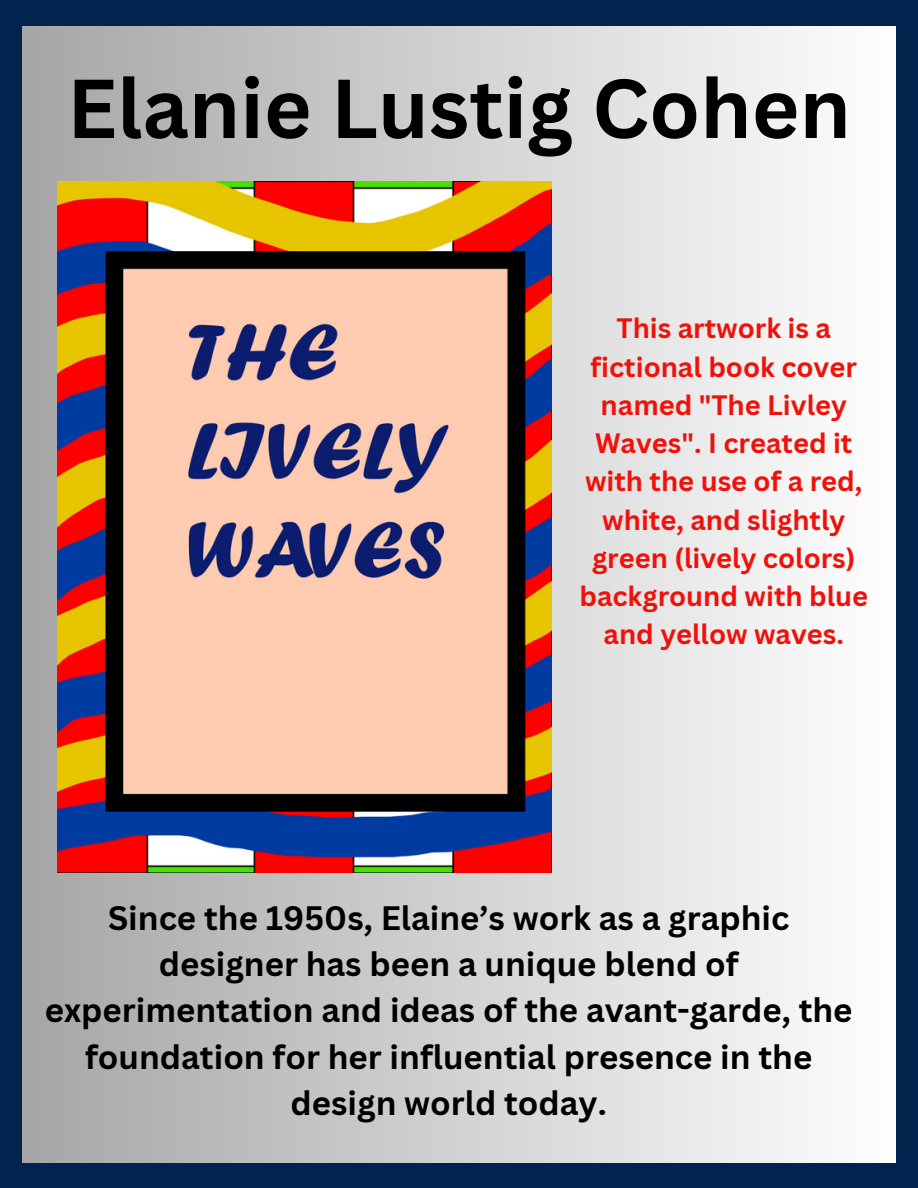
<style>
.page{position:relative;width:918px;height:1188px;background:#00244e}
.page>*{position:absolute;margin:0;border:0;box-sizing:border-box;transform-origin:0 0}
.t1{font:700 81.6px "Canva Sans";color:#000}
.t2{font:700 33px/46.2px "Canva Sans";color:#000;text-align:center}
.t3{font:700 27.3px/38.2px "Canva Sans";color:#ef120a;text-align:center}
</style>
<div class="page">
<div style="left:23px;top:27px;width:872px;height:1136px;background:linear-gradient(to right,#a6a6a6,#fefefe)"></div>
<img style="left:57px;top:181px;width:494px;height:692px">
<h1 class="t1" style="left:67px;top:51px;width:785px">Elanie Lustig Cohen</h1>
<p class="t3" style="left:579px;top:309px;width:290px">This artwork is a fictional book cover named "The Livley<br>Waves". I created it with the use of a red, white, and slightly green (lively colors) background with blue and yellow waves.</p>
<p class="t2" style="left:45px;top:894px;width:809px">Since the 1950s, Elaine’s work as a graphic designer has been a unique blend of experimentation and ideas of the avant-garde, the foundation for her influential presence in the design world today.</p>
</div>
